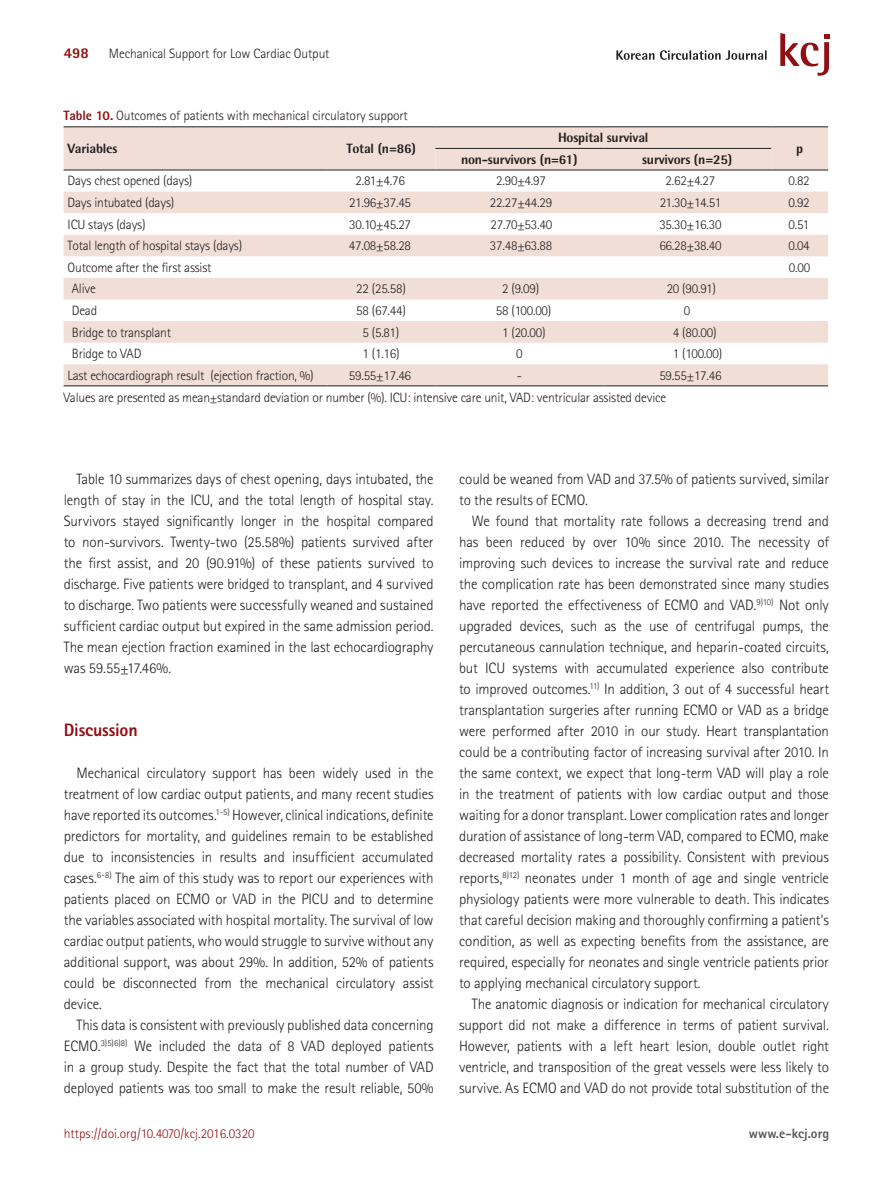
<style>
.page{position:relative;width:893px;height:1191px;background:#fff}
.page>*{position:absolute;margin:0;border:0;box-sizing:border-box;transform-origin:0 0}
.t1{font:800 18px "Rotis Sans Serif Std";letter-spacing:-.01em;color:#900f13}
.t2{font:300 15px/21px "Rotis Sans Serif Std";letter-spacing:-.01em;color:#231f20;text-align:justify}
.t3{font:800 15px "Rotis Sans Serif Std";color:#900f13}
.t4{font:300 13.5px/22px "Rotis Sans Serif Std";letter-spacing:-.015em;color:#231f20}
.t5{font:800 13.5px "Rotis Semi Sans Std";letter-spacing:-.015em;color:#231f20}
.t6{font:300 13.5px "Rotis Sans Serif Std";color:#900f13}
.t7{font:800 13.5px "Rotis Sans Serif Std";color:#57585a}
.s1{font-weight:800;color:#900f13}
</style>
<div class="page">
<svg style="left:616px;top:50px;width:151px;height:10px"></svg>
<svg style="left:780px;top:33px;width:49px;height:43px"></svg>
<div style="left:64px;top:128px;width:764px;height:42px;background:#f1ded6"></div>
<svg style="left:64px;top:192px;width:764px;height:193px;fill:#f1ded6"></svg>
<hr style="left:64px;top:385px;width:263px;height:1px;background:#231f20">
<hr style="left:327px;top:385px;width:108px;height:1px;background:#231f20">
<hr style="left:435px;top:385px;width:168px;height:1px;background:#231f20">
<hr style="left:603px;top:385px;width:168px;height:1px;background:#231f20">
<hr style="left:771px;top:385px;width:57px;height:1px;background:#231f20">
<hr style="left:64px;top:170px;width:263px;height:1px;background:#231f20">
<hr style="left:327px;top:170px;width:108px;height:1px;background:#231f20">
<hr style="left:435px;top:170px;width:168px;height:1px;background:#231f20">
<hr style="left:603px;top:170px;width:168px;height:1px;background:#231f20">
<hr style="left:771px;top:170px;width:57px;height:1px;background:#231f20">
<hr style="left:64px;top:127px;width:263px;height:1px;background:#231f20">
<hr style="left:327px;top:127px;width:108px;height:1px;background:#231f20">
<hr style="left:435px;top:127px;width:168px;height:1px;background:#231f20">
<hr style="left:603px;top:127px;width:168px;height:1px;background:#231f20">
<hr style="left:771px;top:127px;width:57px;height:1px;background:#231f20">
<hr style="left:435px;top:148px;width:168px;height:1px;background:#231f20">
<hr style="left:603px;top:148px;width:168px;height:1px;background:#231f20">
<p class="t3" style="left:64px;top:44px;width:27px">498</p>
<p class="t4" style="left:109px;top:42px;width:222px">Mechanical Support for Low Cardiac Output</p>
<p class="t4" style="left:64px;top:105px;width:346px"><span class="s1">Table 10.</span> Outcomes of patients with mechanical circulatory support</p>
<p class="t5" style="left:68px;top:140px;width:51px">Variables</p>
<p class="t5" style="left:347px;top:140px;width:71px">Total (n=86)</p>
<p class="t5" style="left:558px;top:129px;width:92px">Hospital survival</p>
<p class="t5" style="left:461px;top:150px;width:118px">non-survivors (n=61)</p>
<p class="t5" style="left:642px;top:150px;width:92px">survivors (n=25)</p>
<p class="t5" style="left:796px;top:140px;width:9px">p</p>
<p class="t4" style="left:68px;top:170px;width:126px">Days chest opened (days)</p>
<p class="t4" style="left:356px;top:170px;width:51px">2.81±4.76</p>
<p class="t4" style="left:496px;top:170px;width:51px">2.90±4.97</p>
<p class="t4" style="left:666px;top:170px;width:51px">2.62±4.27</p>
<p class="t4" style="left:788px;top:170px;width:23px">0.82</p>
<p class="t4" style="left:68px;top:191px;width:108px">Days intubated (days)</p>
<p class="t4" style="left:349px;top:191px;width:63px">21.96±37.45</p>
<p class="t4" style="left:490px;top:191px;width:64px">22.27±44.29</p>
<p class="t4" style="left:660px;top:191px;width:63px">21.30±14.51</p>
<p class="t4" style="left:788px;top:191px;width:23px">0.92</p>
<p class="t4" style="left:68px;top:213px;width:79px">ICU stays (days)</p>
<p class="t4" style="left:349px;top:213px;width:63px">30.10±45.27</p>
<p class="t4" style="left:490px;top:213px;width:63px">27.70±53.40</p>
<p class="t4" style="left:659px;top:213px;width:64px">35.30±16.30</p>
<p class="t4" style="left:788px;top:213px;width:22px">0.51</p>
<p class="t4" style="left:68px;top:235px;width:176px">Total length of hospital stays (days)</p>
<p class="t4" style="left:349px;top:235px;width:64px">47.08±58.28</p>
<p class="t4" style="left:490px;top:235px;width:64px">37.48±63.88</p>
<p class="t4" style="left:659px;top:235px;width:64px">66.28±38.40</p>
<p class="t4" style="left:788px;top:235px;width:23px">0.04</p>
<p class="t4" style="left:68px;top:256px;width:145px">Outcome after the first assist</p>
<p class="t4" style="left:789px;top:256px;width:23px">0.00</p>
<p class="t4" style="left:72px;top:278px;width:25px">Alive</p>
<p class="t4" style="left:356px;top:278px;width:51px">22 (25.58)</p>
<p class="t4" style="left:502px;top:278px;width:39px">2 (9.09)</p>
<p class="t4" style="left:667px;top:278px;width:51px">20 (90.91)</p>
<p class="t4" style="left:72px;top:299px;width:27px">Dead</p>
<p class="t4" style="left:356px;top:299px;width:51px">58 (67.44)</p>
<p class="t4" style="left:496px;top:299px;width:57px">58 (100.00)</p>
<p class="t4" style="left:684px;top:299px;width:8px">0</p>
<p class="t4" style="left:72px;top:321px;width:101px">Bridge to transplant</p>
<p class="t4" style="left:362px;top:321px;width:38px">5 (5.81)</p>
<p class="t4" style="left:502px;top:321px;width:45px">1 (20.00)</p>
<p class="t4" style="left:673px;top:321px;width:45px">4 (80.00)</p>
<p class="t4" style="left:72px;top:342px;width:71px">Bridge to VAD</p>
<p class="t4" style="left:362px;top:342px;width:39px">1 (1.16)</p>
<p class="t4" style="left:516px;top:342px;width:8px">0</p>
<p class="t4" style="left:673px;top:342px;width:51px">1 (100.00)</p>
<p class="t4" style="left:68px;top:364px;width:248px">Last echocardiograph result (ejection fraction, %)</p>
<p class="t4" style="left:349px;top:364px;width:64px">59.55±17.46</p>
<p class="t4" style="left:517px;top:364px;width:7px">-</p>
<p class="t4" style="left:64px;top:364px;width:660px;text-indent:596px">59.55±17.46<br>Values are presented as mean±standard deviation or number (%). ICU: intensive care unit, VAD: ventricular assisted device</p>
<p class="t2" style="left:64px;top:468px;width:371px;text-indent:13px">Table 10 summarizes days of chest opening, days intubated, the length of stay in the ICU, and the total length of hospital stay.<br>Survivors stayed significantly longer in the hospital compared to non-survivors. Twenty-two (25.58%) patients survived after the first assist, and 20 (90.91%) of these patients survived to discharge. Five patients were bridged to transplant, and 4 survived to discharge. Two patients were successfully weaned and sustained sufficient cardiac output but expired in the same admission period.<br>The mean ejection fraction examined in the last echocardiography was 59.55±17.46%.</p>
<p class="t1" style="left:64px;top:718px;width:75px">Discussion</p>
<p class="t2" style="left:64px;top:762px;width:371px;text-indent:13px">Mechanical circulatory support has been widely used in the treatment of low cardiac output patients, and many recent studies have reported its outcomes.<sup>1-5)</sup> However, clinical indications, definite predictors for mortality, and guidelines remain to be established due to inconsistencies in results and insufficient accumulated cases.<sup>6-8)</sup> The aim of this study was to report our experiences with patients placed on ECMO or VAD in the PICU and to determine the variables associated with hospital mortality. The survival of low cardiac output patients, who would struggle to survive without any additional support, was about 29%. In addition, 52% of patients could be disconnected from the mechanical circulatory assist device.</p>
<p class="t2" style="left:64px;top:1014px;width:371px;text-indent:13px">This data is consistent with previously published data concerning ECMO.<sup>3)5)6)8)</sup> We included the data of 8 VAD deployed patients in a group study. Despite the fact that the total number of VAD deployed patients was too small to make the result reliable, 50%</p>
<p class="t2" style="left:459px;top:468px;width:371px">could be weaned from VAD and 37.5% of patients survived, similar to the results of ECMO.</p>
<p class="t2" style="left:459px;top:510px;width:371px;text-indent:13px">We found that mortality rate follows a decreasing trend and has been reduced by over 10% since 2010. The necessity of improving such devices to increase the survival rate and reduce the complication rate has been demonstrated since many studies have reported the effectiveness of ECMO and VAD.<sup>9)10)</sup> Not only upgraded devices, such as the use of centrifugal pumps, the percutaneous cannulation technique, and heparin-coated circuits, but ICU systems with accumulated experience also contribute to improved outcomes.<sup>11)</sup> In addition, 3 out of 4 successful heart transplantation surgeries after running ECMO or VAD as a bridge were performed after 2010 in our study. Heart transplantation could be a contributing factor of increasing survival after 2010. In the same context, we expect that long-term VAD will play a role in the treatment of patients with low cardiac output and those waiting for a donor transplant. Lower complication rates and longer duration of assistance of long-term VAD, compared to ECMO, make decreased mortality rates a possibility. Consistent with previous reports,<sup>8)12)</sup> neonates under 1 month of age and single ventricle physiology patients were more vulnerable to death. This indicates that careful decision making and thoroughly confirming a patient’s condition, as well as expecting benefits from the assistance, are required, especially for neonates and single ventricle patients prior to applying mechanical circulatory support.</p>
<p class="t2" style="left:459px;top:993px;width:371px;text-indent:13px">The anatomic diagnosis or indication for mechanical circulatory support did not make a difference in terms of patient survival.<br>However, patients with a left heart lesion, double outlet right ventricle, and transposition of the great vessels were less likely to survive. As ECMO and VAD do not provide total substitution of the</p>
<p class="t6" style="left:64px;top:1125px;width:192px">https://doi.org/10.4070/kcj.2016.0320</p>
<p class="t7" style="left:749px;top:1124px;width:82px">www.e-kcj.org</p>
</div>
